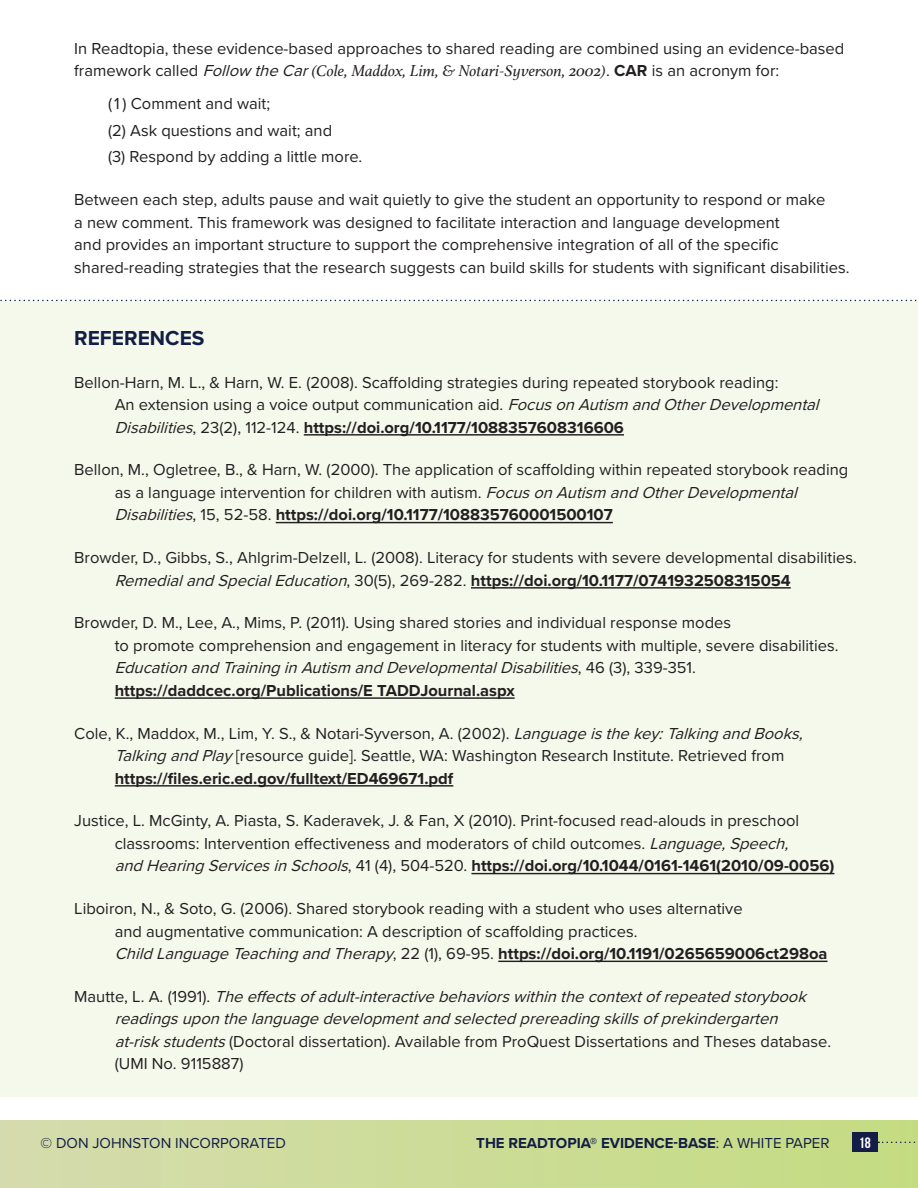
<style>
.page{position:relative;width:918px;height:1188px;background:#fff}
.page>*{position:absolute;margin:0;border:0;box-sizing:border-box;transform-origin:0 0}
.Section_Header__1st{font:700 21px "Proxima Nova";color:#131d46}
.Body_Text__REFERENCE{font:16.5px/22.5px "Proxima Nova";color:#231f20}
.Body_Text__1st_Sub-S{font:16.5px/22.5px "Proxima Nova";color:#231f20}
.Body_Text__REFERENCE-2{font:italic 16.5px/22.5px "Proxima Nova";color:#231f20}
.Body_Text__Indented{font:16.5px "Proxima Nova";color:#231f20}
.t1{font:700 15px "Proxima Nova";color:#131d46}
.t2{font:15px "Proxima Nova";color:#131d46}
.t3{font:15px "Bebas Neue";color:#fff}
.s1{font-style:italic}
.s2{font-family:"Athelas";font-style:italic}
.s3{font-weight:700}
.s4{font-style:normal}
.s5{font-weight:400}
</style>
<div class="page">
<div style="left:0;top:1121px;width:918px;height:67px;background:linear-gradient(to right,#d5dcae,#c4dc81)"></div>
<div style="left:0;top:301px;width:918px;height:795px;background:#f5f9ec"></div>
<svg style="left:878px;top:1142px;width:40px;height:1px"></svg>
<svg style="left:0;top:300px;width:917px;height:1px"></svg>
<div style="left:852px;top:1133px;width:26px;height:19px;background:#131d46"></div>
<hr style="left:304px;top:434px;width:320px;height:2px;background:#231f20">
<hr style="left:276px;top:522px;width:337px;height:1px;background:#231f20">
<hr style="left:471px;top:587px;width:320px;height:2px;background:#231f20">
<hr style="left:115px;top:697px;width:400px;height:2px;background:#231f20">
<hr style="left:115px;top:785px;width:338px;height:2px;background:#231f20">
<hr style="left:471px;top:873px;width:363px;height:1px;background:#231f20">
<hr style="left:498px;top:961px;width:330px;height:1px;background:#231f20">
<p class="Body_Text__1st_Sub-S" style="left:74px;top:36px;width:772px">In Readtopia, these evidence-based approaches to shared reading are combined using an evidence-based framework called <span class="s1">Follow theCar</span><span class="s2">(Cole, Maddox, Lim, &amp; Notari-Syverson, 2002)</span>. <span class="s3">CAR</span> is an acronym for:</p>
<p class="Body_Text__Indented" style="left:108px;top:92px;width:164px">( 1 ) Comment and wait;</p>
<p class="Body_Text__Indented" style="left:108px;top:118px;width:226px">(2) Ask questions and wait; and</p>
<p class="Body_Text__Indented" style="left:108px;top:145px;width:256px">(3) Respond by adding a little more.</p>
<p class="Body_Text__1st_Sub-S" style="left:74px;top:188px;width:777px">Between each step, adults pause and wait quietly to give the student an opportunity to respond or make<br>a new comment. This framework was designed to facilitate interaction and language development<br>and provides an important structure to support the comprehensive integration of all of the specific shared-reading strategies that the research suggests can build skills for students with significant disabilities.</p>
<p class="Section_Header__1st" style="left:74px;top:322px;width:132px">REFERENCES</p>
<p class="Body_Text__REFERENCE" style="left:115px;top:370px;width:712px;text-indent:-40px">Bellon-Harn, M. L., &amp; Harn, W. E. (2008). Scaffolding strategies during repeated storybook reading:<br>An extension using a voice output communication aid. <span class="s1">FocusonAutism andOtherDevelopmental<br>Disabilities</span>, 23(2), 112-124. <span class="s3">https://doi.org/10.1177/1088357608316606</span></p>
<p class="Body_Text__REFERENCE" style="left:115px;top:458px;width:735px;text-indent:-40px">Bellon, M., Ogletree, B., &amp; Harn, W. (2000). The application of scaffolding within repeated storybook reading as a language intervention for children with autism. <span class="s1">FocusonAutism andOtherDevelopmental<br>Disabilities</span>, 15, 52-58. <span class="s3">https://doi.org/10.1177/108835760001500107</span></p>
<p class="Body_Text__REFERENCE" style="left:115px;top:546px;width:744px;text-indent:-40px">Browder, D., Gibbs, S., Ahlgrim-Delzell, L. (2008). Literacy for students with severe developmental disabilities.<br><span class="s1">RemedialandSpecialEducation</span>, 30(5), 269-282. <span class="s3">https://doi.org/10.1177/0741932508315054</span></p>
<p class="Body_Text__REFERENCE" style="left:115px;top:611px;width:725px;text-indent:-40px">Browder, D. M., Lee, A., Mims, P. (2011). Using shared stories and individual response modes<br>to promote comprehension and engagement in literacy for students with multiple, severe disabilities.<br><span class="s1">EducationandTraininginAutism andDevelopmentalDisabilities</span>, 4 6 ( 3 ) , 3 3 9 - 3 5 1 . <span class="s3">https://daddcec.org/Publications/E TADDJournal.aspx</span></p>
<p class="Body_Text__REFERENCE" style="left:115px;top:721px;width:696px;text-indent:-41px">Cole, K., Maddox, M., Lim, Y. S., &amp; Notari-Syverson, A. (2002). <span class="s1">Languageisthekey:TalkingandBooks,<br>TalkingandPlay</span>[resource guide]. Seattle, WA: Washington Research Institute. Retrieved from <span class="s3">https://files.eric.ed.gov/fulltext/ED469671.pdf</span></p>
<p class="Body_Text__REFERENCE" style="left:115px;top:809px;width:721px;text-indent:-41px">Justice, L. McGinty, A. Piasta, S. Kaderavek, J. &amp; Fan, X (2010). Print-focused read-alouds in preschool classrooms: Intervention effectiveness and moderators of child outcomes. <span class="s1">Language,Speech, andHearingServicesinSchools</span>, 41 (4), 504-520. <span class="s3">https://doi.org/10.1044/0161-1461(2010/09-0056)</span></p>
<p class="Body_Text__REFERENCE" style="left:115px;top:897px;width:714px;text-indent:-40px">Liboiron, N., &amp; Soto, G. (2006). Shared storybook reading with a student who uses alternative<br>and augmentative communication: A description of scaffolding practices.<br><span class="s1">ChildLanguageTeachingandTherapy</span>, 22 (1), 69-95. <span class="s3">https://doi.org/10.1191/0265659006ct298oa</span></p>
<p class="Body_Text__REFERENCE-2" style="left:115px;top:984px;width:718px;text-indent:-40px"><span class="s4">M a u t t e , L . A . ( 1 9 9 1 ) .</span> Theeffectsofadult-interactivebehaviorswithinthecontextofrepeatedstorybook readingsuponthelanguagedevelopmentandselectedprereadingskillsofprekindergarten at-riskstudents<span class="s4">(Doctoral dissertation). Available from ProQuest Dissertations and Theses database. (UMI No. 9115887)</span></p>
<p class="t2" style="left:41px;top:1131px;width:247px">© DON JOHNSTON INCORPORATED</p>
<p class="t1" style="left:476px;top:1131px;width:355px">THE READTOPIA® EVIDENCE-BASE<span class="s5">: A WHITE PAPER</span></p>
<p class="t3" style="left:859px;top:1134px;width:13px">18</p>
</div>
